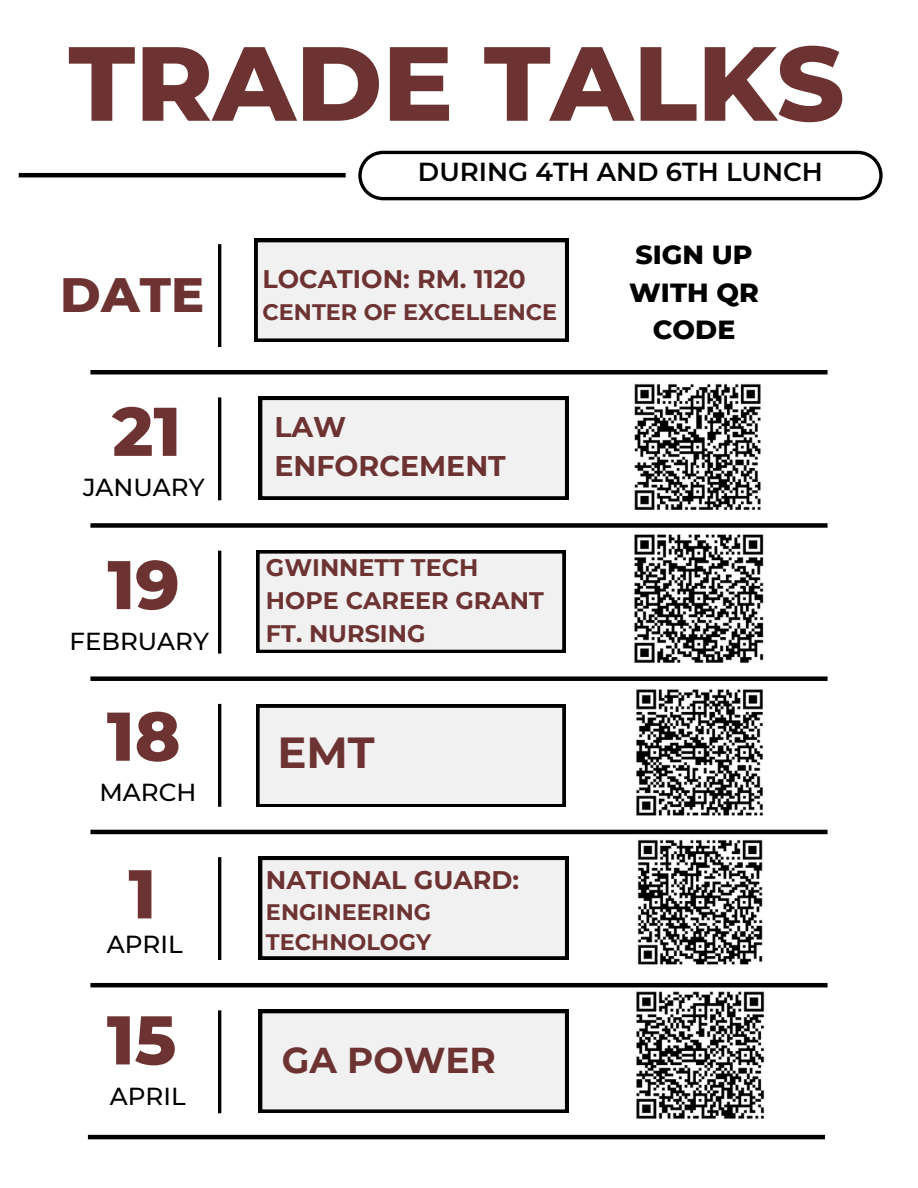
<style>
.page{position:relative;width:918px;height:1188px;background:#fff}
.page>*{position:absolute;margin:0;border:0;box-sizing:border-box;transform-origin:0 0}
.t1{font:800 105.15px "Montserrat";color:#6d3332}
.t2{font:800 68.85px "Montserrat";color:#6d3332}
.t3{font:800 68.7px "Montserrat";color:#6d3332}
.t4{font:800 68.55px "Montserrat";color:#6d3332}
.t5{font:800 49.2px "Montserrat";color:#6d3332}
.t6{font:700 43.35px "Montserrat";color:#6d3332}
.t7{font:700 35.85px "Montserrat";color:#6d3332}
.t8{font:700 28.35px/39.3px "Montserrat";color:#6d3332}
.t9{font:800 26.7px/37.2px "Montserrat";color:#000;text-align:center}
.t10{font:600 25.95px "Montserrat";color:#000}
.t11{font:700 25.35px "Montserrat";color:#6d3332}
.t12{font:500 24.6px "Montserrat";color:#000}
.t13{font:500 24.45px "Montserrat";color:#000}
.t14{font:700 23.85px/32.7px "Montserrat";color:#6d3332}
.t15{font:700 22.35px/30.3px "Montserrat";color:#6d3332}
</style>
<div class="page">
<hr style="left:90px;top:370px;width:738px;height:4px;background:#000">
<svg style="left:259px;top:397px;width:309px;height:102px"></svg>
<hr style="left:19px;top:173px;width:327px;height:4px;background:#000">
<svg style="left:358px;top:151px;width:525px;height:49px"></svg>
<div style="left:90px;top:523px;width:738px;height:5px;background:#000"></div>
<svg style="left:256px;top:550px;width:310px;height:103px"></svg>
<div style="left:90px;top:676px;width:738px;height:5px;background:#000"></div>
<svg style="left:256px;top:704px;width:310px;height:103px"></svg>
<hr style="left:90px;top:830px;width:738px;height:4px;background:#000">
<svg style="left:259px;top:857px;width:309px;height:102px"></svg>
<hr style="left:90px;top:983px;width:738px;height:4px;background:#000">
<svg style="left:259px;top:1010px;width:309px;height:102px"></svg>
<hr style="left:88px;top:1135px;width:737px;height:4px;background:#000">
<svg style="left:255px;top:239px;width:313px;height:102px"></svg>
<hr style="left:218px;top:244px;width:3px;height:103px;background:#000">
<hr style="left:218px;top:397px;width:3px;height:103px;background:#000">
<hr style="left:218px;top:551px;width:3px;height:103px;background:#000">
<hr style="left:218px;top:704px;width:3px;height:103px;background:#000">
<hr style="left:218px;top:857px;width:3px;height:103px;background:#000">
<hr style="left:218px;top:1010px;width:3px;height:103px;background:#000">
<img style="left:637px;top:839px;width:126px;height:126px">
<img style="left:634px;top:534px;width:130px;height:129px">
<img style="left:636px;top:991px;width:129px;height:128px">
<img style="left:634px;top:384px;width:127px;height:126px">
<img style="left:636px;top:689px;width:127px;height:127px">
<h1 class="t1" style="left:68px;top:19px;width:778px">TRADE TALKS</h1>
<p class="t5" style="left:60px;top:264px;width:145px">DATE</p>
<p class="t3" style="left:112px;top:389px;width:71px">21</p>
<p class="t12" style="left:83px;top:473px;width:123px">JANUARY</p>
<h6 class="t4" style="left:107px;top:543px;width:74px">19</h6>
<p class="t13" style="left:69px;top:626px;width:141px">FEBRUARY</p>
<p class="t3" style="left:107px;top:694px;width:75px">18</p>
<h6 class="t12" style="left:100px;top:777px;width:98px">MARCH</h6>
<h5 class="t2" style="left:128px;top:852px;width:29px">1</h5>
<p class="t12" style="left:107px;top:930px;width:77px">APRIL</p>
<p class="t3" style="left:107px;top:998px;width:71px">15</p>
<h6 class="t12" style="left:110px;top:1081px;width:77px">APRIL</h6>
<p class="t10" style="left:418px;top:156px;width:407px">DURING 4TH AND 6TH LUNCH</p>
<p class="t11" style="left:262px;top:264px;width:265px">LOCATION: RM. 1120</p>
<h5 class="t15" style="left:262px;top:297px;width:296px">CENTER OF EXCELLENCE</h5>
<p class="t8" style="left:274px;top:407px;width:233px">LAW<br>ENFORCEMENT</p>
<h5 class="t14" style="left:266px;top:551px;width:279px">GWINNETT TECH<br>HOPE CAREER GRANT<br>FT. NURSING</h5>
<p class="t6" style="left:277px;top:726px;width:99px">EMT</p>
<h2 class="t11" style="left:266px;top:864px;width:255px">NATIONAL GUARD:</h2>
<h2 class="t15" style="left:266px;top:897px;width:167px">ENGINEERING<br>TECHNOLOGY</h2>
<p class="t7" style="left:282px;top:1038px;width:216px">GA POWER</p>
<p class="t9" style="left:629px;top:236px;width:131px">SIGN UP<br>WITH QR<br>CODE</p>
</div>
